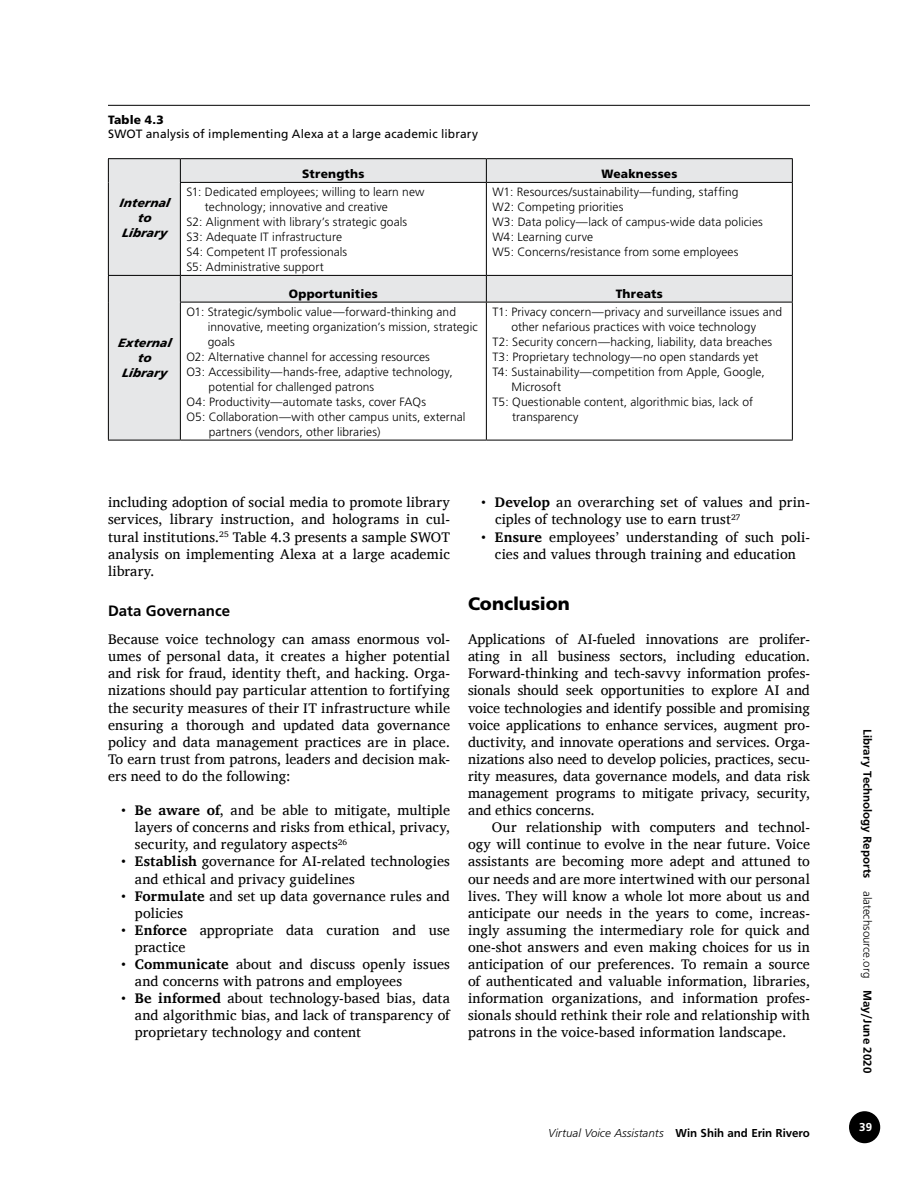
<style>
.page{position:relative;width:918px;height:1188px;background:#fff}
.page>*{position:absolute;margin:0;border:0;box-sizing:border-box;transform-origin:0 0}
.t1{font:900 18px "Frutiger";color:#000}
.t2{font:700 15px "Frutiger";letter-spacing:.005em;color:#000}
.t3{font:14.25px/17.1px "Charis SIL";letter-spacing:.005em;color:#000;text-align:justify}
.t4{font:300 12px/15px "Frutiger";letter-spacing:.005em;color:#000}
.t5{font:12px "Frutiger";letter-spacing:.01em;color:#000}
.t6{font:12px "Frugal Sans Bold DTC";color:#000}
.t7{font:900 12px "Frutiger";letter-spacing:.015em;color:#000}
.t8{font:12px "Frugal Sans Light Italic DTC";color:#000}
.t9{font:italic 900 12px/15px "Frutiger";letter-spacing:.02em;color:#000;text-align:center}
.t10{font:12px "Frugal Sans Bold DTC";color:#fff}
.s1{font-weight:700}
.s2{font-family:"Frugal Sans Bold DTC"}
.s3{font-family:"Frugal Sans Light DTC"}
</style>
<div class="page">
<div style="left:850px;top:1112px;width:29px;height:31px;background:#000;border-radius:50%"></div>
<div style="left:849px;top:1111px;width:31px;height:32px;border:2px solid #000;border-radius:50%"></div>
<hr style="left:108px;top:105px;width:702px;height:1px;background:#000">
<svg style="left:109px;top:159px;width:683px;height:281px"></svg>
<svg style="left:486px;top:159px;width:1px;height:23px"></svg>
<hr style="left:486px;top:183px;width:1px;height:92px;background:#000">
<svg style="left:486px;top:276px;width:1px;height:26px"></svg>
<hr style="left:486px;top:302px;width:1px;height:138px;background:#000">
<hr style="left:792px;top:183px;width:1px;height:92px;background:#000">
<hr style="left:792px;top:302px;width:1px;height:138px;background:#000">
<hr style="left:180px;top:440px;width:306px;height:1px;background:#000">
<hr style="left:486px;top:440px;width:307px;height:1px;background:#000">
<hr style="left:108px;top:158px;width:72px;height:1px;background:#000">
<svg style="left:108px;top:159px;width:1px;height:23px"></svg>
<hr style="left:108px;top:182px;width:1px;height:93px;background:#000">
<hr style="left:180px;top:183px;width:1px;height:92px;background:#000">
<hr style="left:108px;top:275px;width:72px;height:1px;background:#000">
<svg style="left:108px;top:276px;width:1px;height:26px"></svg>
<hr style="left:108px;top:302px;width:1px;height:138px;background:#000">
<hr style="left:180px;top:302px;width:1px;height:138px;background:#000">
<hr style="left:108px;top:440px;width:72px;height:1px;background:#000">
<hr style="left:180px;top:158px;width:306px;height:1px;background:#000">
<svg style="left:180px;top:159px;width:1px;height:23px"></svg>
<hr style="left:486px;top:158px;width:307px;height:1px;background:#000">
<svg style="left:792px;top:159px;width:1px;height:23px"></svg>
<hr style="left:180px;top:182px;width:306px;height:1px;background:#000">
<hr style="left:486px;top:182px;width:307px;height:1px;background:#000">
<hr style="left:180px;top:275px;width:306px;height:1px;background:#000">
<svg style="left:180px;top:276px;width:1px;height:26px"></svg>
<hr style="left:486px;top:275px;width:307px;height:1px;background:#000">
<svg style="left:792px;top:276px;width:1px;height:26px"></svg>
<hr style="left:180px;top:302px;width:306px;height:1px;background:#000">
<hr style="left:486px;top:302px;width:307px;height:1px;background:#000">
<p class="t7" style="left:108px;top:112px;width:57px">Table 4.3</p>
<p class="t5" style="left:108px;top:127px;width:372px">SWOT analysis of implementing Alexa at a large academic library</p>
<p class="t9" style="left:119px;top:195px;width:52px">Internal to<br>Library</p>
<p class="t9" style="left:118px;top:336px;width:55px">External to<br>Library</p>
<p class="t7" style="left:302px;top:166px;width:64px">Strengths</p>
<p class="t7" style="left:601px;top:166px;width:78px">Weaknesses</p>
<p class="t4" style="left:186px;top:184px;width:240px">S1: Dedicated employees; willing to learn new</p>
<p class="t4" style="left:205px;top:199px;width:185px">technology; innovative and creative</p>
<p class="t4" style="left:186px;top:214px;width:222px">S2: Alignment with library’s strategic goals</p>
<p class="t4" style="left:186px;top:229px;width:157px">S3: Adequate IT infrastructure</p>
<p class="t4" style="left:186px;top:244px;width:162px">S4: Competent IT professionals</p>
<p class="t4" style="left:186px;top:259px;width:139px">S5: Administrative support</p>
<p class="t4" style="left:492px;top:184px;width:272px">W1: Resources/sustainability—funding, staffing W2: Competing priorities<br>W3: Data policy—lack of campus-wide data policies W4: Learning curve<br>W5: Concerns/resistance from some employees</p>
<p class="t7" style="left:289px;top:286px;width:91px">Opportunities</p>
<p class="t7" style="left:616px;top:286px;width:49px">Threats</p>
<p class="t4" style="left:186px;top:304px;width:271px">O1: Strategic/symbolic value—forward-thinking and</p>
<p class="t4" style="left:208px;top:319px;width:271px">innovative, meeting organization’s mission, strategic</p>
<p class="t4" style="left:208px;top:334px;width:29px">goals</p>
<p class="t4" style="left:186px;top:349px;width:245px">O2: Alternative channel for accessing resources</p>
<p class="t4" style="left:186px;top:364px;width:268px">O3: Accessibility—hands-free, adaptive technology,</p>
<p class="t4" style="left:209px;top:379px;width:167px">potential for challenged patrons</p>
<p class="t4" style="left:186px;top:394px;width:241px">O4: Productivity—automate tasks, cover FAQs</p>
<p class="t4" style="left:186px;top:409px;width:281px">O5: Collaboration—with other campus units, external</p>
<p class="t4" style="left:209px;top:424px;width:173px">partners (vendors, other libraries)</p>
<p class="t4" style="left:492px;top:304px;width:291px">T1: Privacy concern—privacy and surveillance issues and</p>
<p class="t4" style="left:511px;top:319px;width:246px">other nefarious practices with voice technology</p>
<p class="t4" style="left:492px;top:334px;width:281px">T2: Security concern—hacking, liability, data breaches</p>
<p class="t4" style="left:492px;top:349px;width:268px">T3: Proprietary technology—no open standards yet</p>
<p class="t4" style="left:492px;top:364px;width:274px">T4: Sustainability—competition from Apple, Google,</p>
<p class="t4" style="left:512px;top:379px;width:51px">Microsoft</p>
<p class="t4" style="left:492px;top:394px;width:262px">T5: Questionable content, algorithmic bias, lack of</p>
<p class="t4" style="left:512px;top:409px;width:68px">transparency</p>
<p class="t3" style="left:108px;top:494px;width:344px">including adoption of social media to promote library services, library instruction, and holograms in cul&shy;tural institutions.<sup>25</sup> Table 4.3 presents a sample SWOT analysis on implementing Alexa at a large academic library.</p>
<p class="t2" style="left:108px;top:602px;width:124px">Data Governance</p>
<p class="t3" style="left:108px;top:631px;width:344px">Because voice technology can amass enormous vol&shy;umes of personal data, it creates a higher potential and risk for fraud, identity theft, and hacking. Orga&shy;nizations should pay particular attention to fortifying the security measures of their IT infrastructure while ensuring a thorough and updated data governance policy and data management practices are in place.<br>To earn trust from patrons, leaders and decision mak&shy;ers need to do the following:</p>
<p class="t3" style="left:135px;top:802px;width:317px;text-indent:-13px">• <span class="s1">Be aware of</span>, and be able to mitigate, multiple layers of concerns and risks from ethical, privacy, security, and regulatory aspects<sup>26</sup></p>
<p class="t3" style="left:135px;top:853px;width:317px;text-indent:-13px">• <span class="s1">Establish</span> governance for AI-related technologies and ethical and privacy guidelines</p>
<p class="t3" style="left:135px;top:887px;width:317px;text-indent:-13px">• <span class="s1">Formulate</span> and set up data governance rules and policies</p>
<p class="t3" style="left:135px;top:921px;width:316px;text-indent:-13px">• <span class="s1">Enforce</span> appropriate data curation and use practice</p>
<p class="t3" style="left:135px;top:956px;width:316px;text-indent:-13px">• <span class="s1">Communicate</span> about and discuss openly issues and concerns with patrons and employees</p>
<p class="t3" style="left:135px;top:990px;width:317px;text-indent:-13px">• <span class="s1">Be informed</span> about technology-based bias, data and algorithmic bias, and lack of transparency of proprietary technology and content</p>
<p class="t3" style="left:495px;top:494px;width:316px;text-indent:-14px">• <span class="s1">Develop</span> an overarching set of values and prin&shy;ciples of technology use to earn trust<sup>27</sup></p>
<p class="t3" style="left:482px;top:528px;width:330px;text-align:center">• <span class="s1">Ensure</span> employees’ understanding of such poli&shy;cies and values through training and education</p>
<p class="t1" style="left:468px;top:593px;width:103px">Conclusion</p>
<p class="t3" style="left:468px;top:631px;width:344px">Applications of AI-fueled innovations are prolifer&shy;ating in all business sectors, including education.<br>Forward-thinking and tech-savvy information profes&shy;sionals should seek opportunities to explore AI and voice technologies and identify possible and promising voice applications to enhance services, augment pro&shy;ductivity, and innovate operations and services. Orga&shy;nizations also need to develop policies, practices, secu&shy;rity measures, data governance models, and data risk management programs to mitigate privacy, security, and ethics concerns.</p>
<p class="t3" style="left:468px;top:819px;width:344px;text-indent:24px">Our relationship with computers and technol&shy;ogy will continue to evolve in the near future. Voice assistants are becoming more adept and attuned to our needs and are more intertwined with our personal lives. They will know a whole lot more about us and anticipate our needs in the years to come, increas&shy;ingly assuming the intermediary role for quick and one-shot answers and even making choices for us in anticipation of our preferences. To remain a source of authenticated and valuable information, libraries, information organizations, and information profes&shy;sionals should rethink their role and relationship with patrons in the voice-based information landscape.</p>
<p class="t8" style="left:548px;top:1126px;width:263px">Virtual Voice Assistants <span class="s2">Win Shih and Erin Rivero</span></p>
<p class="t6" style="left:874px;top:729px;width:345px;rotate:90deg">Library Technology Reports <span class="s3">alatechsource.org</span> May/June 2020</p>
<p class="t10" style="left:859px;top:1120px;width:14px">39</p>
</div>
